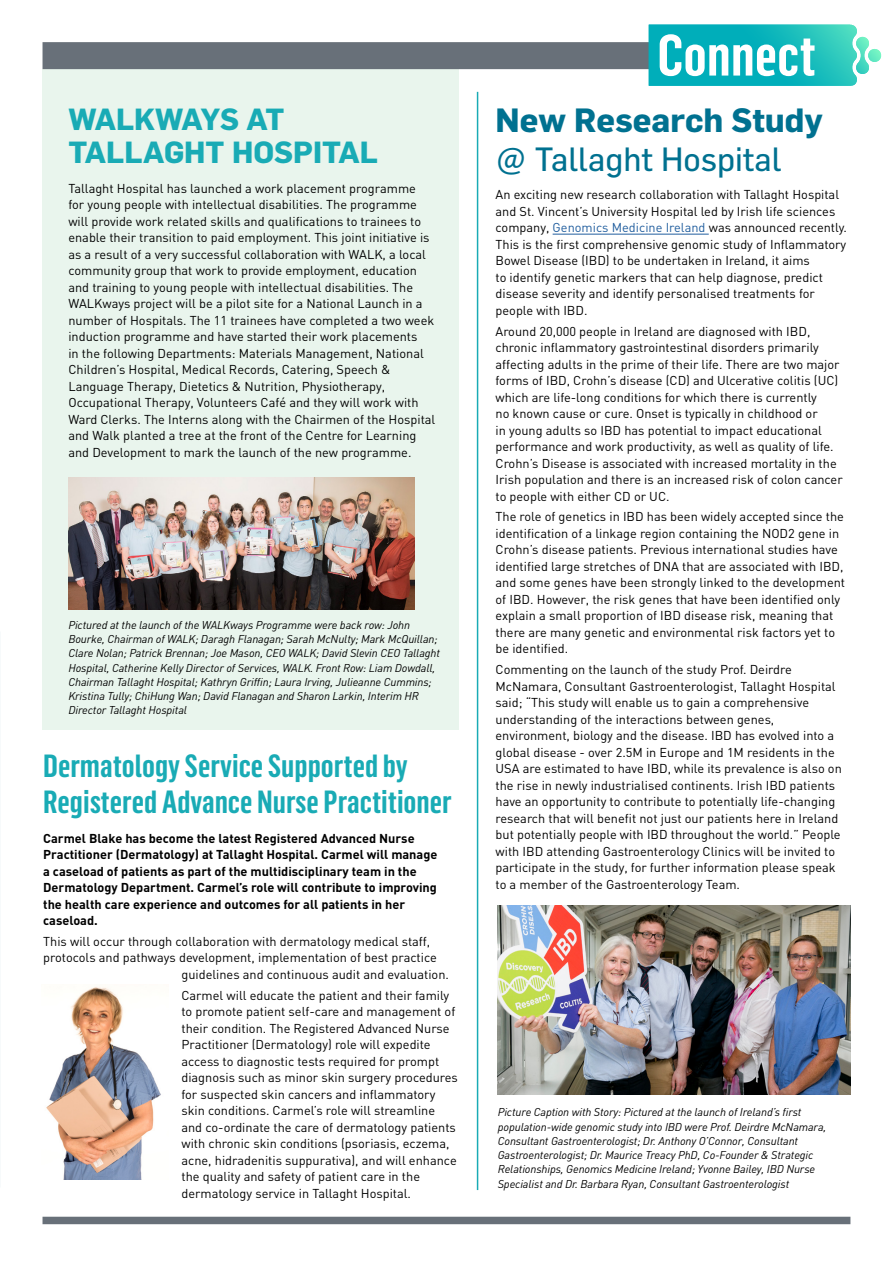
<style>
.page{position:relative;width:893px;height:1263px;background:#fff}
.page>*{position:absolute;margin:0;border:0;box-sizing:border-box;transform-origin:0 0}
.t1{font:33px "Flama";color:#007190}
.t2{font:700 33px "Flama";color:#007190}
.t3{font:600 31.5px/36px "Flama Condensed";color:#19abb5}
.t4{font:700 30px/33px "Flama";color:#19abb5}
.t5{font:12.75px/16.5px "DIN";color:#000}
.t6{font:700 12.75px/16.5px "DIN";color:#000}
.t7{font:italic 11.25px/14.2px "DIN";letter-spacing:-.01em;color:#000}
.s1{color:#215e9e}
</style>
<div class="page">
<div style="left:43px;top:69px;width:416px;height:660px;background:#e9f5ed"></div>
<div style="left:43px;top:42px;width:782px;height:27px;background:#687079"></div>
<div style="left:43px;top:1217px;width:807px;height:7px;background:#687079"></div>
<svg style="left:649px;top:25px;width:233px;height:61px;background:#55ccce"></svg>
<hr style="left:553px;top:234px;width:156px;height:1px;background:#215e9e">
<img style="left:68px;top:477px;width:347px;height:133px">
<img style="left:46px;top:986px;width:115px;height:194px">
<img style="left:498px;top:906px;width:352px;height:188px">
<hr style="left:477px;top:92px;width:1px;height:1098px;background:#19abb5">
<h3 class="t4" style="left:68px;top:102px;width:311px">WALKWAYS AT<br>TALLAGHT HOSPITAL</h3>
<p class="t5" style="left:68px;top:180px;width:368px">Tallaght Hospital has launched a work placement programme<br>for young people with intellectual disabilities. The programme will provide work related skills and qualifications to trainees to enable their transition to paid employment. This joint initiative is as a result of a very successful collaboration with WALK, a local community group that work to provide employment, education and training to young people with intellectual disabilities. The WALKways project will be a pilot site for a National Launch in a number of Hospitals. The 11 trainees have completed a two week induction programme and have started their work placements<br>in the following Departments: Materials Management, National Children’s Hospital, Medical Records, Catering, Speech &amp; Language Therapy, Dietetics &amp; Nutrition, Physiotherapy, Occupational Therapy, Volunteers Café and they will work with Ward Clerks. The Interns along with the Chairmen of the Hospital and Walk planted a tree at the front of the Centre for Learning and Development to mark the launch of the new programme.</p>
<p class="t7" style="left:68px;top:617px;width:373px">Pictured at the launch of the WALKways Programme were back row: John Bourke, Chairman of WALK; Daragh Flanagan; Sarah McNulty; Mark McQuillan; Clare Nolan; Patrick Brennan; Joe Mason, CEO WALK; David Slevin CEO Tallaght Hospital, Catherine Kelly Director of Services, WALK. Front Row: Liam Dowdall, Chairman Tallaght Hospital; Kathryn Griffin; Laura Irving, Julieanne Cummins; Kristina Tully; ChiHung Wan; David Flanagan and Sharon Larkin, Interim HR Director Tallaght Hospital</p>
<h2 class="t3" style="left:43px;top:747px;width:410px">Dermatology Service Supported by<br>Registered Advance Nurse Practitioner</h2>
<p class="t6" style="left:43px;top:829px;width:396px">Carmel Blake has become the latest Registered Advanced Nurse Practitioner (Dermatology) at Tallaght Hospital. Carmel will manage a caseload of patients as part of the multidisciplinary team in the Dermatology Department. Carmel’s role will contribute to improving the health care experience and outcomes for all patients in her caseload.</p>
<p class="t5" style="left:43px;top:933px;width:388px">This will occur through collaboration with dermatology medical staff,</p>
<p class="t5" style="left:43px;top:949px;width:395px">protocols and pathways development, implementation of best practice</p>
<p class="t5" style="left:181px;top:966px;width:269px">guidelines and continuous audit and evaluation.</p>
<p class="t5" style="left:181px;top:986px;width:278px">Carmel will educate the patient and their family to promote patient self-care and management of their condition. The Registered Advanced Nurse Practitioner (Dermatology) role will expedite access to diagnostic tests required for prompt diagnosis such as minor skin surgery procedures for suspected skin cancers and inflammatory skin conditions. Carmel’s role will streamline and co-ordinate the care of dermatology patients with chronic skin conditions (psoriasis, eczema, acne, hidradenitis suppurativa), and will enhance the quality and safety of patient care in the dermatology service in Tallaght Hospital.</p>
<h1 class="t2" style="left:496px;top:100px;width:329px">New Research Study</h1>
<h1 class="t1" style="left:496px;top:139px;width:288px">@ Tallaght Hospital</h1>
<p class="t5" style="left:496px;top:186px;width:353px">An exciting new research collaboration with Tallaght Hospital and St. Vincent’s University Hospital led by Irish life sciences company, <span class="s1">Genomics Medicine Ireland</span> was announced recently.<br>This is the first comprehensive genomic study of Inflammatory Bowel Disease (IBD) to be undertaken in Ireland, it aims<br>to identify genetic markers that can help diagnose, predict disease severity and identify personalised treatments for people with IBD.</p>
<p class="t5" style="left:496px;top:322px;width:349px">Around 20,000 people in Ireland are diagnosed with IBD, chronic inflammatory gastrointestinal disorders primarily affecting adults in the prime of their life. There are two major forms of IBD, Crohn’s disease (CD) and Ulcerative colitis (UC) which are life-long conditions for which there is currently<br>no known cause or cure. Onset is typically in childhood or<br>in young adults so IBD has potential to impact educational performance and work productivity, as well as quality of life.<br>Crohn’s Disease is associated with increased mortality in the Irish population and there is an increased risk of colon cancer to people with either CD or UC.</p>
<p class="t5" style="left:496px;top:508px;width:351px">The role of genetics in IBD has been widely accepted since the identification of a linkage region containing the NOD2 gene in Crohn’s disease patients. Previous international studies have identified large stretches of DNA that are associated with IBD, and some genes have been strongly linked to the development of IBD. However, the risk genes that have been identified only explain a small proportion of IBD disease risk, meaning that there are many genetic and environmental risk factors yet to be identified.</p>
<p class="t5" style="left:496px;top:661px;width:348px">Commenting on the launch of the study Prof. Deirdre McNamara, Consultant Gastroenterologist, Tallaght Hospital said; “This study will enable us to gain a comprehensive understanding of the interactions between genes, environment, biology and the disease. IBD has evolved into a global disease - over 2.5M in Europe and 1M residents in the USA are estimated to have IBD, while its prevalence is also on the rise in newly industrialised continents. Irish IBD patients have an opportunity to contribute to potentially life-changing research that will benefit not just our patients here in Ireland but potentially people with IBD throughout the world.” People with IBD attending Gastroenterology Clinics will be invited to participate in the study, for further information please speak to a member of the Gastroenterology Team.</p>
<p class="t7" style="left:498px;top:1105px;width:330px">Picture Caption with Story: Pictured at the launch of Ireland’s first population-wide genomic study into IBD were Prof. Deirdre McNamara, Consultant Gastroenterologist; Dr. Anthony O’Connor, Consultant Gastroenterologist; Dr. Maurice Treacy PhD, Co-Founder &amp; Strategic Relationships, Genomics Medicine Ireland; Yvonne Bailey, IBD Nurse Specialist and Dr. Barbara Ryan, Consultant Gastroenterologist</p>
</div>
